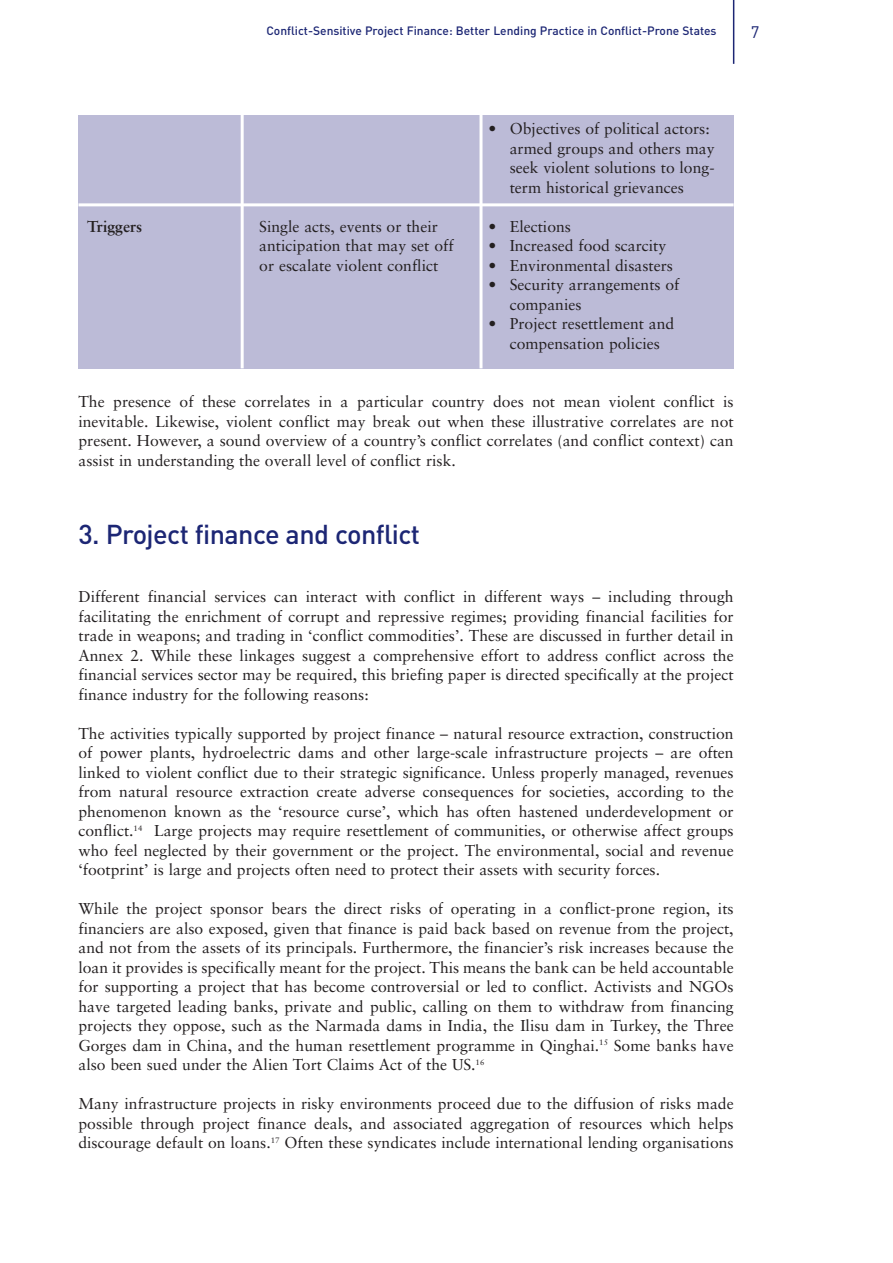
<style>
.page{position:relative;width:893px;height:1263px;background:#fff}
.page>*{position:absolute;margin:0;border:0;box-sizing:border-box;transform-origin:0 0}
.t1{font:500 27px "DIN";letter-spacing:-.02em;color:#1c2674}
.t2{font:16.5px "DIN";color:#1c2674}
.t3{font:15.75px/19.5px "Sabon";color:#231f20;text-align:justify}
.t4{font:700 15.75px "Sabon";color:#231f20}
.t5{font:500 12px "DIN";color:#1c2674}
</style>
<div class="page">
<hr style="left:733px;top:0;width:1px;height:64px;background:#1c2674">
<div style="left:78px;top:115px;width:655px;height:253px;background:#bcbbd7"></div>
<hr style="left:78px;top:203px;width:655px;height:3px;background:#fff">
<hr style="left:241px;top:115px;width:3px;height:253px;background:#fff">
<hr style="left:479px;top:115px;width:3px;height:253px;background:#fff">
<p class="t4" style="left:87px;top:220px;width:57px">Triggers</p>
<p class="t5" style="left:266px;top:26px;width:451px">Conflict-Sensitive Project Finance: Better Lending Practice in Conflict-Prone States</p>
<p class="t2" style="left:750px;top:26px;width:10px">7</p>
<p class="t3" style="left:259px;top:218px;width:196px;text-align:left">Single acts, events or their anticipation that may set off or escalate violent conflict</p>
<p class="t3" style="left:509px;top:120px;width:206px;text-align:left;text-indent:-21px">• Objectives of political actors: armed groups and others may seek violent solutions to long&shy;term historical grievances</p>
<p class="t3" style="left:488px;top:218px;width:84px">• Elections</p>
<p class="t3" style="left:488px;top:237px;width:179px">• Increased food scarcity</p>
<p class="t3" style="left:488px;top:257px;width:186px">• Environmental disasters</p>
<p class="t3" style="left:509px;top:276px;width:171px;text-indent:-21px">• Security arrangements of companies</p>
<p class="t3" style="left:488px;top:315px;width:187px;text-align:center">• Project resettlement and compensation policies</p>
<p class="t3" style="left:78px;top:393px;width:656px">The presence of these correlates in a particular country does not mean violent conflict is inevitable. Likewise, violent conflict may break out when these illustrative correlates are not present. However, a sound overview of a country’s conflict correlates (and conflict context) can assist in understanding the overall level of conflict risk.</p>
<h1 class="t1" style="left:78px;top:525px;width:343px">3. Project finance and conflict</h1>
<p class="t3" style="left:78px;top:588px;width:656px">Different financial services can interact with conflict in different ways – including through facilitating the enrichment of corrupt and repressive regimes; providing financial facilities for trade in weapons; and trading in ‘conflict commodities’. These are discussed in further detail in Annex 2. While these linkages suggest a comprehensive effort to address conflict across the financial services sector may be required, this briefing paper is directed specifically at the project finance industry for the following reasons:</p>
<p class="t3" style="left:78px;top:725px;width:656px">The activities typically supported by project finance – natural resource extraction, construction of power plants, hydroelectric dams and other large-scale infrastructure projects – are often linked to violent conflict due to their strategic significance. Unless properly managed, revenues from natural resource extraction create adverse consequences for societies, according to the phenomenon known as the ‘resource curse’, which has often hastened underdevelopment or conflict.<sup>14</sup> Large projects may require resettlement of communities, or otherwise affect groups who feel neglected by their government or the project. The environmental, social and revenue ‘footprint’ is large and projects often need to protect their assets with security forces.</p>
<p class="t3" style="left:78px;top:900px;width:656px">While the project sponsor bears the direct risks of operating in a conflict-prone region, its financiers are also exposed, given that finance is paid back based on revenue from the project, and not from the assets of its principals. Furthermore, the financier’s risk increases because the loan it provides is specifically meant for the project. This means the bank can be held accountable for supporting a project that has become controversial or led to conflict. Activists and NGOs have targeted leading banks, private and public, calling on them to withdraw from financing projects they oppose, such as the Narmada dams in India, the Ilisu dam in Turkey, the Three Gorges dam in China, and the human resettlement programme in Qinghai.<sup>15</sup> Some banks have also been sued under the Alien Tort Claims Act of the US.<sup>16</sup></p>
<p class="t3" style="left:78px;top:1095px;width:656px">Many infrastructure projects in risky environments proceed due to the diffusion of risks made possible through project finance deals, and associated aggregation of resources which helps discourage default on loans.<sup>17</sup> Often these syndicates include international lending organisations</p>
</div>
